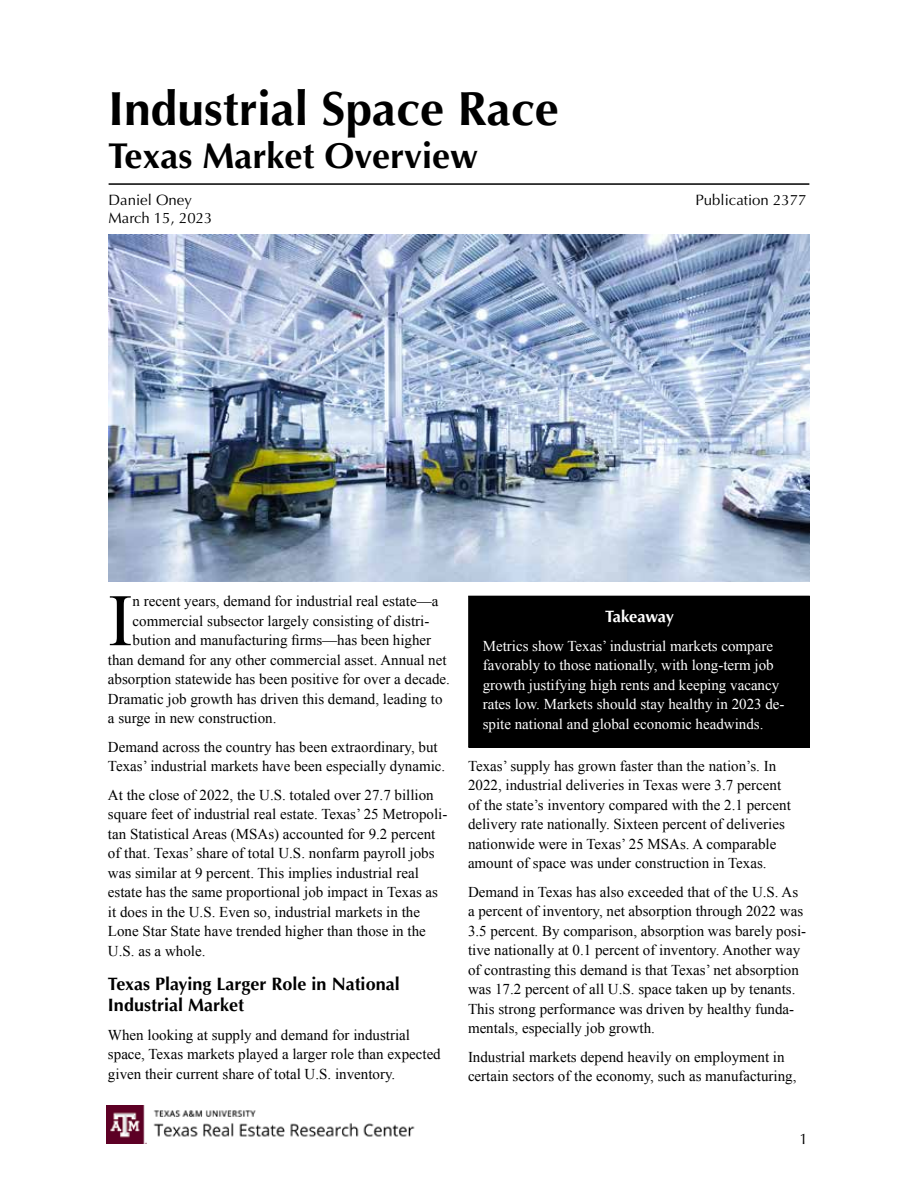
<style>
.page{position:relative;width:918px;height:1188px;background:#fff}
.page>*{position:absolute;margin:0;border:0;box-sizing:border-box;transform-origin:0 0}
.t1{font:73.95px "Times New Roman";color:#000}
.t2{font:700 48px "Optima";color:#000}
.t3{font:700 36px "Optima";color:#000}
.t4{font:700 18px/21px "Optima LT Std";color:#000}
.t5{font:700 16.5px "Optima LT Std";letter-spacing:-.02em;color:#fff}
.t6{font:15px/19.5px "Times New Roman";color:#000}
.t7{font:15px/19.5px "Times New Roman";color:#fff}
.t8{font:15px "Optima LT Std";color:#000}
.t9{font:15px "Optima";color:#000}
</style>
<div class="page">
<img style="left:106px;top:1105px;width:309px;height:38px">
<div style="left:469px;top:596px;width:340px;height:151px;background:#000"></div>
<div style="left:468px;top:596px;width:342px;height:152px;border:1px solid #000"></div>
<hr style="left:109px;top:183px;width:700px;height:2px;background:#000">
<img style="left:109px;top:235px;width:701px;height:346px">
<h2 class="t2" style="left:108px;top:81px;width:452px">Industrial Space Race</h2>
<h3 class="t3" style="left:108px;top:135px;width:372px">Texas Market Overview</h3>
<p class="t9" style="left:109px;top:191px;width:85px">Daniel Oney</p>
<p class="t8" style="left:109px;top:209px;width:105px">March 15, 2023</p>
<p class="t8" style="left:695px;top:191px;width:112px">Publication 2377</p>
<h1 class="t1" style="left:108px;top:571px;width:26px">I</h1>
<p class="t6" style="left:133px;top:591px;width:307px">n recent years, demand for industrial real estate—a</p>
<p class="t6" style="left:133px;top:611px;width:298px">commercial subsector largely consisting of distri-</p>
<p class="t6" style="left:133px;top:630px;width:300px">bution and manufacturing firms—has been higher</p>
<p class="t6" style="left:108px;top:650px;width:340px">than demand for any other commercial asset. Annual net</p>
<p class="t6" style="left:108px;top:669px;width:344px">absorption statewide has been positive for over a decade.</p>
<p class="t6" style="left:108px;top:689px;width:336px">Dramatic job growth has driven this demand, leading to</p>
<p class="t6" style="left:108px;top:708px;width:170px">a surge in new construction.</p>
<p class="t6" style="left:108px;top:737px;width:339px">Demand across the country has been extraordinary, but<br>Texas’ industrial markets have been especially dynamic.</p>
<p class="t6" style="left:108px;top:785px;width:341px">At the close of 2022, the U.S. totaled over 27.7 billion square feet of industrial real estate. Texas’ 25 Metropoli&shy;tan Statistical Areas (MSAs) accounted for 9.2 percent of that. Texas’ share of total U.S. nonfarm payroll jobs was similar at 9 percent. This implies industrial real estate has the same proportional job impact in Texas as it does in the U.S. Even so, industrial markets in the Lone Star State have trended higher than those in the U.S. as a whole.</p>
<p class="t4" style="left:108px;top:974px;width:293px">Texas Playing Larger Role in National<br>Industrial Market</p>
<p class="t6" style="left:108px;top:1025px;width:334px">When looking at supply and demand for industrial space, Texas markets played a larger role than expected given their current share of total U.S. inventory.</p>
<p class="t5" style="left:605px;top:607px;width:70px">Takeaway</p>
<p class="t7" style="left:483px;top:636px;width:303px">Metrics show Texas’ industrial markets compare favorably to those nationally, with long-term job growth justifying high rents and keeping vacancy rates low. Markets should stay healthy in 2023 de&shy;spite national and global economic headwinds.</p>
<p class="t6" style="left:468px;top:756px;width:324px">Texas’ supply has grown faster than the nation’s. In 2022, industrial deliveries in Texas were 3.7 percent of the state’s inventory compared with the 2.1 percent delivery rate nationally. Sixteen percent of deliveries nationwide were in Texas’ 25 MSAs. A comparable amount of space was under construction in Texas.</p>
<p class="t6" style="left:468px;top:882px;width:340px">Demand in Texas has also exceeded that of the U.S. As a percent of inventory, net absorption through 2022 was 3.5 percent. By comparison, absorption was barely posi&shy;tive nationally at 0.1 percent of inventory. Another way of contrasting this demand is that Texas’ net absorption was 17.2 percent of all U.S. space taken up by tenants.<br>This strong performance was driven by healthy funda&shy;mentals, especially job growth.</p>
<p class="t6" style="left:468px;top:1047px;width:330px">Industrial markets depend heavily on employment in certain sectors of the economy, such as manufacturing,</p>
<p class="t8" style="left:800px;top:1130px;width:10px">1</p>
</div>
